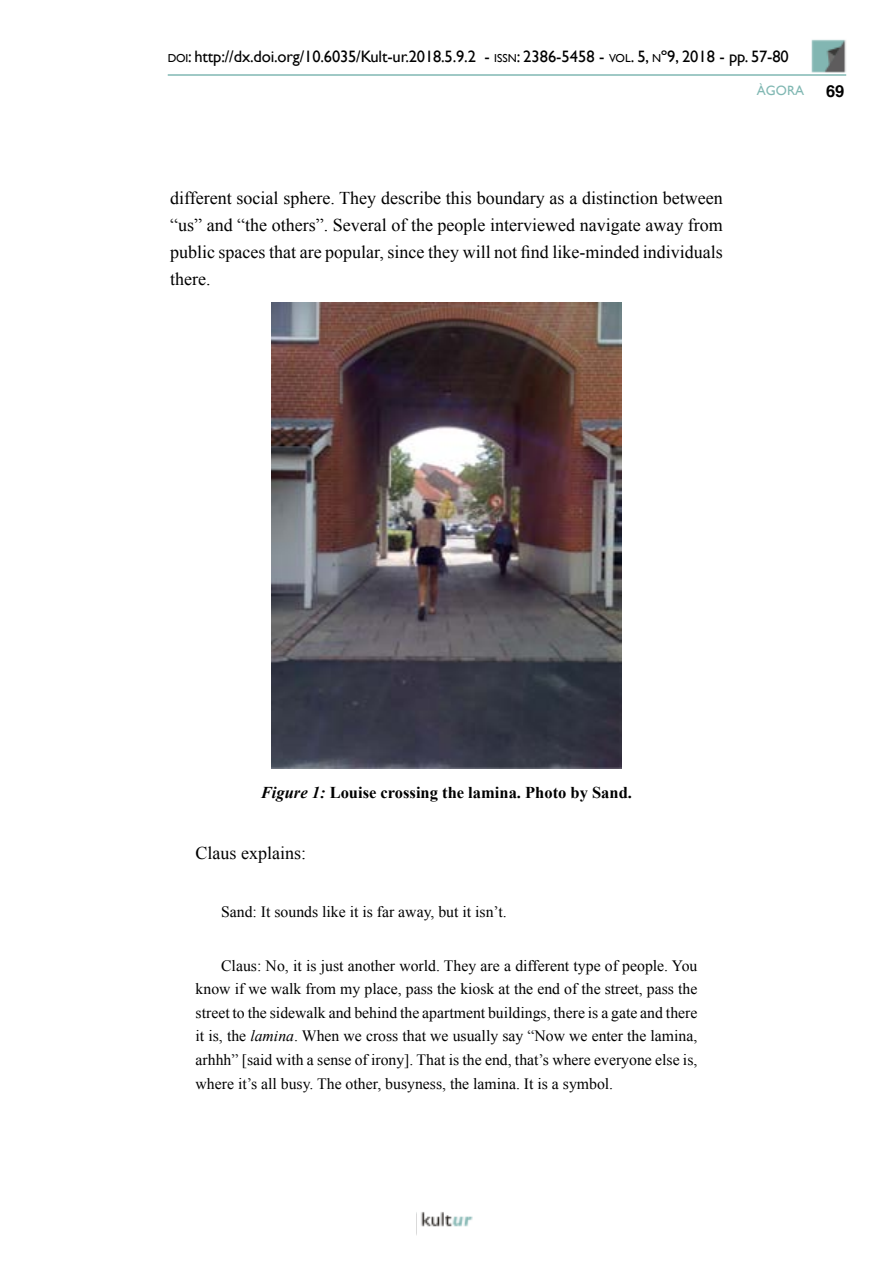
<style>
.page{position:relative;width:893px;height:1263px;background:#fff}
.page>*{position:absolute;margin:0;border:0;box-sizing:border-box;transform-origin:0 0}
.Cuerpo{font:18px/27px "Times New Roman";color:#000;text-align:justify}
.t1{font:16.5px "Gill Sans";letter-spacing:-.01em;color:#000}
.Pie_Ilustración{font:700 16.5px "Times New Roman";color:#000}
.t2{font:700 16.5px "Helvetica";color:#000}
.Cita_textual_párrafo{font:15.75px/23.7px "Times New Roman";color:#000;text-align:justify}
.t3{font:13.5px "Gill Sans";color:#81b8b3}
.s1{font-size:11.55px}
.s2{font-style:inherit}
.s3{font-style:italic}
</style>
<div class="page">
<img style="left:421px;top:1212px;width:52px;height:15px">
<img style="left:811px;top:39px;width:35px;height:34px">
<hr style="left:168px;top:74px;width:678px;height:2px;background:#81b8b3">
<img style="left:272px;top:302px;width:349px;height:466px">
<p class="t1" style="left:168px;top:47px;width:622px"><span class="s1">DOI</span>: http://dx.doi.org/10.6035/Kult-ur.2018.5.9.2 - <span class="s1">ISSN</span>: 2386-5458 - <span class="s1">VOL</span><span class="s2">. 5,</span> <span class="s1">N</span><span class="s2">º9, 2018 -</span> pp. <span class="s2">57-80</span></p>
<p class="t3" style="left:757px;top:83px;width:49px">ÀGORA</p>
<p class="t2" style="left:826px;top:77px;width:20px">69</p>
<p class="Cuerpo" style="left:170px;top:184px;width:554px">different social sphere. They describe this boundary as a distinction between “us” and “the others”. Several of the people interviewed navigate away from public spaces that are popular, since they will not find like-minded individuals there.</p>
<p class="Pie_Ilustración" style="left:261px;top:780px;width:372px"><span class="s3">Figure 1:</span> Louise crossing the lamina. Photo by Sand.</p>
<p class="Cuerpo" style="left:196px;top:839px;width:112px">Claus explains:</p>
<p class="Cita_textual_párrafo" style="left:221px;top:900px;width:287px">Sand: It sounds like it is far away, but it isn’t.</p>
<p class="Cita_textual_párrafo" style="left:196px;top:953px;width:503px;text-indent:26px">Claus: No, it is just another world. They are a different type of people. You know if we walk from my place, pass the kiosk at the end of the street, pass the street to the sidewalk and behind the apartment buildings, there is a gate and there it is, the <span class="s3">lamina</span>. When we cross that we usually say “Now we enter the lamina, arhhh” [said with a sense of irony]. That is the end, that’s where everyone else is, where it’s all busy. The other, busyness, the lamina. It is a symbol.</p>
</div>
